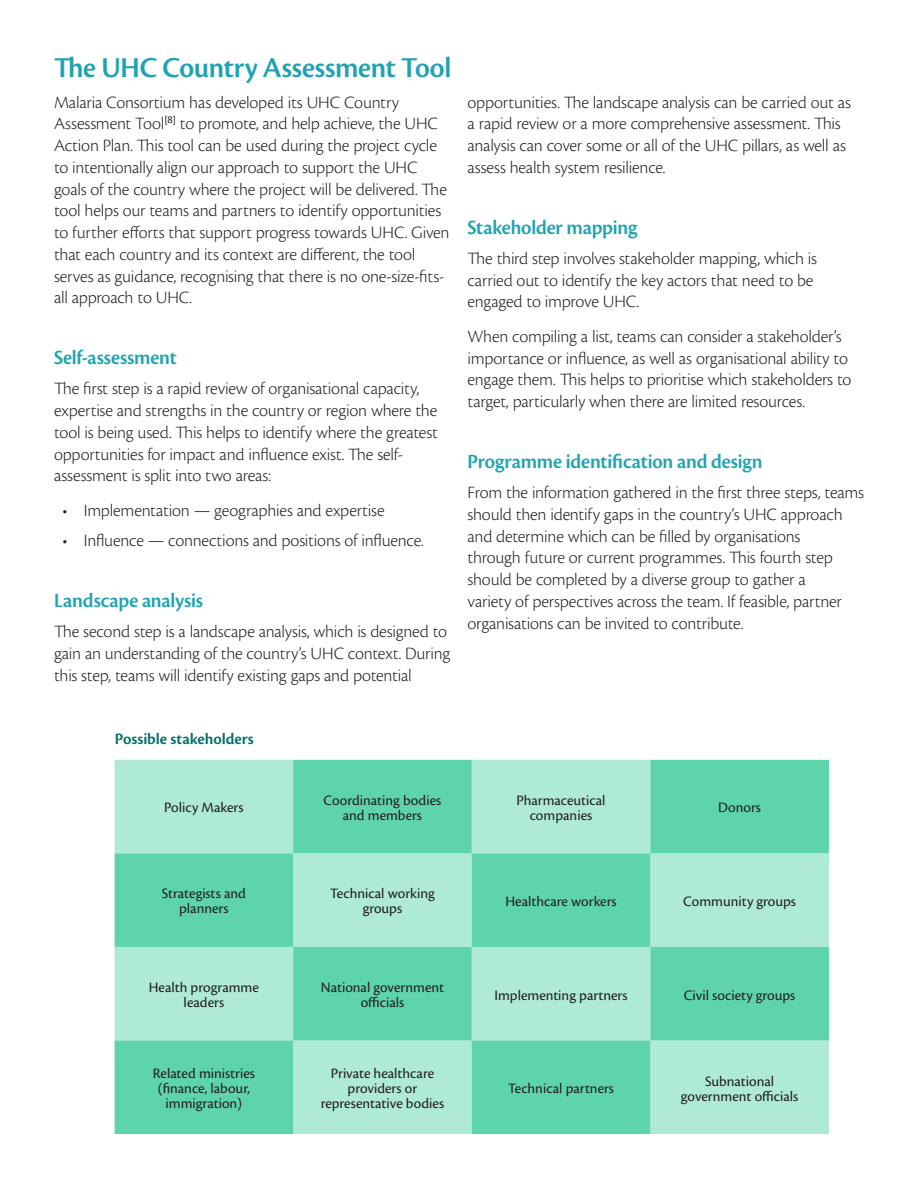
<style>
.page{position:relative;width:918px;height:1188px;background:#fff}
.page>*{position:absolute;margin:0;border:0;box-sizing:border-box;transform-origin:0 0}
.Heading_01{font:30px "Cronos Pro Semibold Disp";letter-spacing:-.005em;color:#1fa3b3}
.Heading_02{font:21px "Cronos Pro Semibold Disp";letter-spacing:-.01em;color:#1fa3b3}
.Body{font:300 18px/21.8px "Cronos Pro";letter-spacing:-.01em;color:#231f20}
.Figure_title{font:600 16.5px "Cronos Pro";color:#007167}
.Heading_03{font:15px/15px "Cronos Pro";color:#231f20;text-align:center}
</style>
<div class="page">
<svg style="left:115px;top:760px;width:714px;height:374px;background:#86dfc0"></svg>
<p class="Heading_01" style="left:54px;top:51px;width:399px">The UHC Country Assessment Tool</p>
<p class="Body" style="left:54px;top:91px;width:397px">Malaria Consortium has developed its UHC Country Assessment Tool<sup>[8]</sup> to promote, and help achieve, the UHC Action Plan. This tool can be used during the project cycle to intentionally align our approach to support the UHC goals of the country where the project will be delivered. The tool helps our teams and partners to identify opportunities to further efforts that support progress towards UHC. Given that each country and its context are different, the tool serves as guidance, recognising that there is no one-size-fits&shy;all approach to UHC.</p>
<p class="Heading_02" style="left:54px;top:346px;width:124px">Self-assessment</p>
<p class="Body" style="left:54px;top:378px;width:385px">The first step is a rapid review of organisational capacity, expertise and strengths in the country or region where the tool is being used. This helps to identify where the greatest opportunities for impact and influence exist. The self&shy;assessment is split into two areas:</p>
<p class="Body" style="left:63px;top:499px;width:324px">• Implementation — geographies and expertise</p>
<p class="Body" style="left:63px;top:530px;width:363px">• Influence — connections and positions of influence.</p>
<p class="Heading_02" style="left:54px;top:588px;width:151px">Landscape analysis</p>
<p class="Body" style="left:54px;top:621px;width:398px">The second step is a landscape analysis, which is designed to gain an understanding of the country’s UHC context. During this step, teams will identify existing gaps and potential</p>
<p class="Body" style="left:468px;top:91px;width:385px">opportunities. The landscape analysis can be carried out as a rapid review or a more comprehensive assessment. This analysis can cover some or all of the UHC pillars, as well as assess health system resilience.</p>
<p class="Heading_02" style="left:468px;top:215px;width:171px">Stakeholder mapping</p>
<p class="Body" style="left:468px;top:247px;width:351px">The third step involves stakeholder mapping, which is carried out to identify the key actors that need to be engaged to improve UHC.</p>
<p class="Body" style="left:468px;top:325px;width:385px">When compiling a list, teams can consider a stakeholder’s importance or influence, as well as organisational ability to engage them. This helps to prioritise which stakeholders to target, particularly when there are limited resources.</p>
<p class="Heading_02" style="left:468px;top:449px;width:297px">Programme identification and design</p>
<p class="Body" style="left:468px;top:482px;width:398px">From the information gathered in the first three steps, teams should then identify gaps in the country’s UHC approach and determine which can be filled by organisations<br>through future or current programmes. This fourth step should be completed by a diverse group to gather a<br>variety of perspectives across the team. If feasible, partner organisations can be invited to contribute.</p>
<p class="Figure_title" style="left:115px;top:729px;width:141px">Possible stakeholders</p>
<p class="Heading_03" style="left:164px;top:800px;width:81px">Policy Makers</p>
<p class="Heading_03" style="left:324px;top:793px;width:119px">Coordinating bodies and members</p>
<p class="Heading_03" style="left:517px;top:793px;width:91px">Pharmaceutical companies</p>
<p class="Heading_03" style="left:718px;top:800px;width:44px">Donors</p>
<p class="Heading_03" style="left:162px;top:886px;width:86px">Strategists and planners</p>
<p class="Heading_03" style="left:330px;top:886px;width:106px">Technical working groups</p>
<p class="Heading_03" style="left:505px;top:894px;width:113px">Healthcare workers</p>
<p class="Heading_03" style="left:683px;top:894px;width:114px">Community groups</p>
<p class="Heading_03" style="left:149px;top:980px;width:112px">Health programme leaders</p>
<p class="Heading_03" style="left:321px;top:980px;width:125px">National government officials</p>
<p class="Heading_03" style="left:494px;top:987px;width:135px">Implementing partners</p>
<p class="Heading_03" style="left:684px;top:987px;width:113px">Civil society groups</p>
<p class="Heading_03" style="left:153px;top:1066px;width:104px">Related ministries (finance, labour, immigration)</p>
<p class="Heading_03" style="left:321px;top:1066px;width:125px">Private healthcare providers or representative bodies</p>
<p class="Heading_03" style="left:508px;top:1081px;width:108px">Technical partners</p>
<p class="Heading_03" style="left:681px;top:1073px;width:119px">Subnational government officials</p>
</div>
